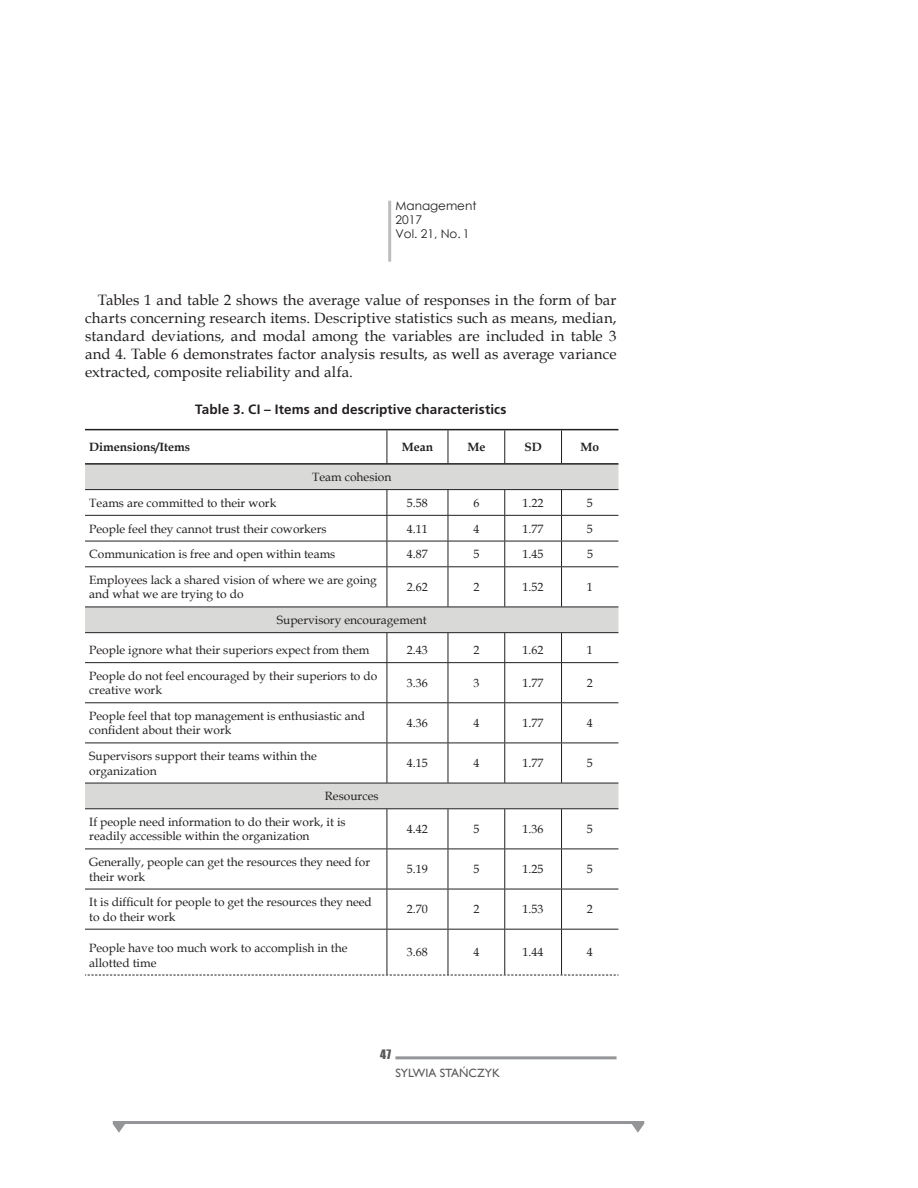
<style>
.page{position:relative;width:918px;height:1188px;background:#fff}
.page>*{position:absolute;margin:0;border:0;box-sizing:border-box;transform-origin:0 0}
.t1{font:15px/18px "Book Antiqua";letter-spacing:.005em;color:#231f20;text-align:justify}
.t2{font:700 13.5px "Frutiger LT Pro";letter-spacing:.01em;color:#231f20}
.t3{font:12px/14.4px "Book Antiqua";color:#231f20}
.t4{font:700 12px "Book Antiqua";color:#231f20}
.t5{font:12px/14.4px "Century Gothic";color:#231f20}
.t6{font:12px "Gill Sans";color:#58595b}
.t7{font:12px "Impact";color:#58595b}
</style>
<div class="page">
<hr style="left:388px;top:201px;width:3px;height:61px;background:#bbbdc0">
<hr style="left:395px;top:1056px;width:222px;height:3px;background:#939598">
<svg style="left:85px;top:465px;width:533px;height:343px"></svg>
<hr style="left:85px;top:429px;width:533px;height:1px;background:#231f20">
<hr style="left:85px;top:463px;width:533px;height:2px;background:#231f20">
<svg style="left:85px;top:975px;width:533px;height:1px"></svg>
<hr style="left:85px;top:489px;width:533px;height:1px;background:#231f20">
<hr style="left:85px;top:515px;width:533px;height:1px;background:#231f20">
<hr style="left:85px;top:541px;width:533px;height:1px;background:#231f20">
<hr style="left:85px;top:566px;width:533px;height:1px;background:#231f20">
<hr style="left:85px;top:607px;width:533px;height:1px;background:#231f20">
<hr style="left:85px;top:632px;width:533px;height:1px;background:#231f20">
<hr style="left:85px;top:662px;width:533px;height:1px;background:#231f20">
<hr style="left:85px;top:702px;width:533px;height:1px;background:#231f20">
<hr style="left:85px;top:743px;width:533px;height:1px;background:#231f20">
<hr style="left:85px;top:783px;width:533px;height:1px;background:#231f20">
<hr style="left:85px;top:808px;width:533px;height:1px;background:#231f20">
<hr style="left:85px;top:849px;width:533px;height:1px;background:#231f20">
<hr style="left:85px;top:889px;width:533px;height:1px;background:#231f20">
<hr style="left:85px;top:929px;width:533px;height:1px;background:#231f20">
<hr style="left:387px;top:430px;width:1px;height:33px;background:#231f20">
<hr style="left:448px;top:430px;width:1px;height:33px;background:#231f20">
<hr style="left:504px;top:430px;width:1px;height:33px;background:#231f20">
<hr style="left:561px;top:430px;width:1px;height:33px;background:#231f20">
<svg style="left:387px;top:490px;width:1px;height:76px"></svg>
<svg style="left:448px;top:490px;width:1px;height:76px"></svg>
<svg style="left:504px;top:490px;width:1px;height:76px"></svg>
<svg style="left:561px;top:490px;width:1px;height:76px"></svg>
<hr style="left:387px;top:567px;width:1px;height:40px;background:#231f20">
<hr style="left:448px;top:567px;width:1px;height:40px;background:#231f20">
<hr style="left:504px;top:567px;width:1px;height:40px;background:#231f20">
<hr style="left:561px;top:567px;width:1px;height:40px;background:#231f20">
<svg style="left:387px;top:633px;width:1px;height:29px"></svg>
<svg style="left:448px;top:633px;width:1px;height:29px"></svg>
<svg style="left:504px;top:633px;width:1px;height:29px"></svg>
<svg style="left:561px;top:633px;width:1px;height:29px"></svg>
<hr style="left:387px;top:663px;width:1px;height:39px;background:#231f20">
<hr style="left:448px;top:663px;width:1px;height:39px;background:#231f20">
<hr style="left:504px;top:663px;width:1px;height:39px;background:#231f20">
<hr style="left:561px;top:663px;width:1px;height:39px;background:#231f20">
<hr style="left:387px;top:703px;width:1px;height:40px;background:#231f20">
<hr style="left:448px;top:703px;width:1px;height:40px;background:#231f20">
<hr style="left:504px;top:703px;width:1px;height:40px;background:#231f20">
<hr style="left:561px;top:703px;width:1px;height:40px;background:#231f20">
<hr style="left:387px;top:743px;width:1px;height:40px;background:#231f20">
<hr style="left:448px;top:743px;width:1px;height:40px;background:#231f20">
<hr style="left:504px;top:743px;width:1px;height:40px;background:#231f20">
<hr style="left:561px;top:743px;width:1px;height:40px;background:#231f20">
<hr style="left:387px;top:809px;width:1px;height:40px;background:#231f20">
<hr style="left:448px;top:809px;width:1px;height:40px;background:#231f20">
<hr style="left:504px;top:809px;width:1px;height:40px;background:#231f20">
<hr style="left:561px;top:809px;width:1px;height:40px;background:#231f20">
<hr style="left:387px;top:849px;width:1px;height:40px;background:#231f20">
<hr style="left:448px;top:849px;width:1px;height:40px;background:#231f20">
<hr style="left:504px;top:849px;width:1px;height:40px;background:#231f20">
<hr style="left:561px;top:849px;width:1px;height:40px;background:#231f20">
<hr style="left:387px;top:889px;width:1px;height:40px;background:#231f20">
<hr style="left:448px;top:889px;width:1px;height:40px;background:#231f20">
<hr style="left:504px;top:889px;width:1px;height:40px;background:#231f20">
<hr style="left:561px;top:889px;width:1px;height:40px;background:#231f20">
<hr style="left:387px;top:930px;width:1px;height:45px;background:#231f20">
<hr style="left:448px;top:930px;width:1px;height:45px;background:#231f20">
<hr style="left:504px;top:930px;width:1px;height:45px;background:#231f20">
<hr style="left:561px;top:930px;width:1px;height:45px;background:#231f20">
<hr style="left:113px;top:1121px;width:531px;height:3px;background:#939598">
<svg style="left:113px;top:1124px;width:12px;height:9px"></svg>
<svg style="left:632px;top:1124px;width:12px;height:9px"></svg>
<p class="t5" style="left:395px;top:198px;width:83px">Management<br>2017<br>Vol. 21, No. 1</p>
<p class="t1" style="left:85px;top:291px;width:533px;text-indent:13px">Tables 1 and table 2 shows the average value of responses in the form of bar charts concerning research items. Descriptive statistics such as means, median, standard deviations, and modal among the variables are included in table 3 and 4. Table 6 demonstrates factor analysis results, as well as average variance extracted, composite reliability and alfa.</p>
<p class="t2" style="left:195px;top:404px;width:313px">Table 3. CI – Items and descriptive characteristics</p>
<p class="t4" style="left:89px;top:440px;width:102px">Dimensions/Items</p>
<p class="t4" style="left:402px;top:440px;width:33px">Mean</p>
<p class="t4" style="left:467px;top:440px;width:19px">Me</p>
<p class="t4" style="left:524px;top:440px;width:19px">SD</p>
<p class="t4" style="left:581px;top:440px;width:20px">Mo</p>
<p class="t3" style="left:312px;top:470px;width:81px">Team cohesion</p>
<p class="t3" style="left:89px;top:496px;width:189px">Teams are committed to their work</p>
<p class="t3" style="left:407px;top:496px;width:22px">5.58</p>
<p class="t3" style="left:473px;top:496px;width:7px">6</p>
<p class="t3" style="left:523px;top:496px;width:22px">1.22</p>
<p class="t3" style="left:587px;top:496px;width:7px">5</p>
<p class="t3" style="left:89px;top:522px;width:239px">People feel they cannot trust their coworkers</p>
<p class="t3" style="left:407px;top:522px;width:22px">4.11</p>
<p class="t3" style="left:473px;top:522px;width:7px">4</p>
<p class="t3" style="left:523px;top:522px;width:22px">1.77</p>
<p class="t3" style="left:587px;top:522px;width:7px">5</p>
<p class="t3" style="left:89px;top:547px;width:248px">Communication is free and open within teams</p>
<p class="t3" style="left:407px;top:547px;width:22px">4.87</p>
<p class="t3" style="left:473px;top:547px;width:7px">5</p>
<p class="t3" style="left:523px;top:547px;width:22px">1.45</p>
<p class="t3" style="left:587px;top:547px;width:7px">5</p>
<p class="t3" style="left:89px;top:573px;width:289px">Employees lack a shared vision of where we are going and what we are trying to do</p>
<p class="t3" style="left:407px;top:580px;width:22px">2.62</p>
<p class="t3" style="left:473px;top:580px;width:7px">2</p>
<p class="t3" style="left:523px;top:580px;width:22px">1.52</p>
<p class="t3" style="left:587px;top:580px;width:7px">1</p>
<p class="t3" style="left:277px;top:613px;width:151px">Supervisory encouragement</p>
<p class="t3" style="left:89px;top:643px;width:282px">People ignore what their superiors expect from them</p>
<p class="t3" style="left:407px;top:643px;width:22px">2.43</p>
<p class="t3" style="left:473px;top:643px;width:7px">2</p>
<p class="t3" style="left:523px;top:643px;width:22px">1.62</p>
<p class="t3" style="left:587px;top:643px;width:7px">1</p>
<p class="t3" style="left:89px;top:669px;width:290px">People do not feel encouraged by their superiors to do creative work</p>
<p class="t3" style="left:407px;top:676px;width:22px">3.36</p>
<p class="t3" style="left:473px;top:676px;width:7px">3</p>
<p class="t3" style="left:523px;top:676px;width:22px">1.77</p>
<p class="t3" style="left:587px;top:676px;width:7px">2</p>
<p class="t3" style="left:89px;top:709px;width:277px">People feel that top management is enthusiastic and confident about their work</p>
<p class="t3" style="left:407px;top:716px;width:22px">4.36</p>
<p class="t3" style="left:473px;top:716px;width:7px">4</p>
<p class="t3" style="left:523px;top:716px;width:22px">1.77</p>
<p class="t3" style="left:587px;top:716px;width:7px">4</p>
<p class="t3" style="left:89px;top:749px;width:229px">Supervisors support their teams within the organization</p>
<p class="t3" style="left:407px;top:756px;width:22px">4.15</p>
<p class="t3" style="left:473px;top:756px;width:7px">4</p>
<p class="t3" style="left:523px;top:756px;width:22px">1.77</p>
<p class="t3" style="left:587px;top:756px;width:7px">5</p>
<p class="t3" style="left:89px;top:784px;width:291px;line-height:25.8px;text-indent:236px">Resources<br>If people need information to do their work, it is</p>
<p class="t3" style="left:89px;top:829px;width:222px">readily accessible within the organization</p>
<p class="t3" style="left:407px;top:822px;width:22px">4.42</p>
<p class="t3" style="left:473px;top:822px;width:7px">5</p>
<p class="t3" style="left:523px;top:822px;width:22px">1.36</p>
<p class="t3" style="left:587px;top:822px;width:7px">5</p>
<p class="t3" style="left:89px;top:855px;width:282px">Generally, people can get the resources they need for their work</p>
<p class="t3" style="left:407px;top:862px;width:22px">5.19</p>
<p class="t3" style="left:473px;top:862px;width:7px">5</p>
<p class="t3" style="left:523px;top:862px;width:22px">1.25</p>
<p class="t3" style="left:587px;top:862px;width:7px">5</p>
<p class="t3" style="left:89px;top:895px;width:284px">It is difficult for people to get the resources they need to do their work</p>
<p class="t3" style="left:407px;top:902px;width:22px">2.70</p>
<p class="t3" style="left:473px;top:902px;width:7px">2</p>
<p class="t3" style="left:523px;top:902px;width:22px">1.53</p>
<p class="t3" style="left:587px;top:902px;width:7px">2</p>
<p class="t3" style="left:89px;top:941px;width:260px">People have too much work to accomplish in the allotted time</p>
<p class="t3" style="left:407px;top:945px;width:22px">3.68</p>
<p class="t3" style="left:473px;top:945px;width:7px">4</p>
<p class="t3" style="left:523px;top:945px;width:22px">1.44</p>
<p class="t3" style="left:587px;top:945px;width:7px">4</p>
<p class="t7" style="left:380px;top:1047px;width:13px">47</p>
<p class="t6" style="left:395px;top:1066px;width:106px">SYLWIA STAŃCZYK</p>
</div>
